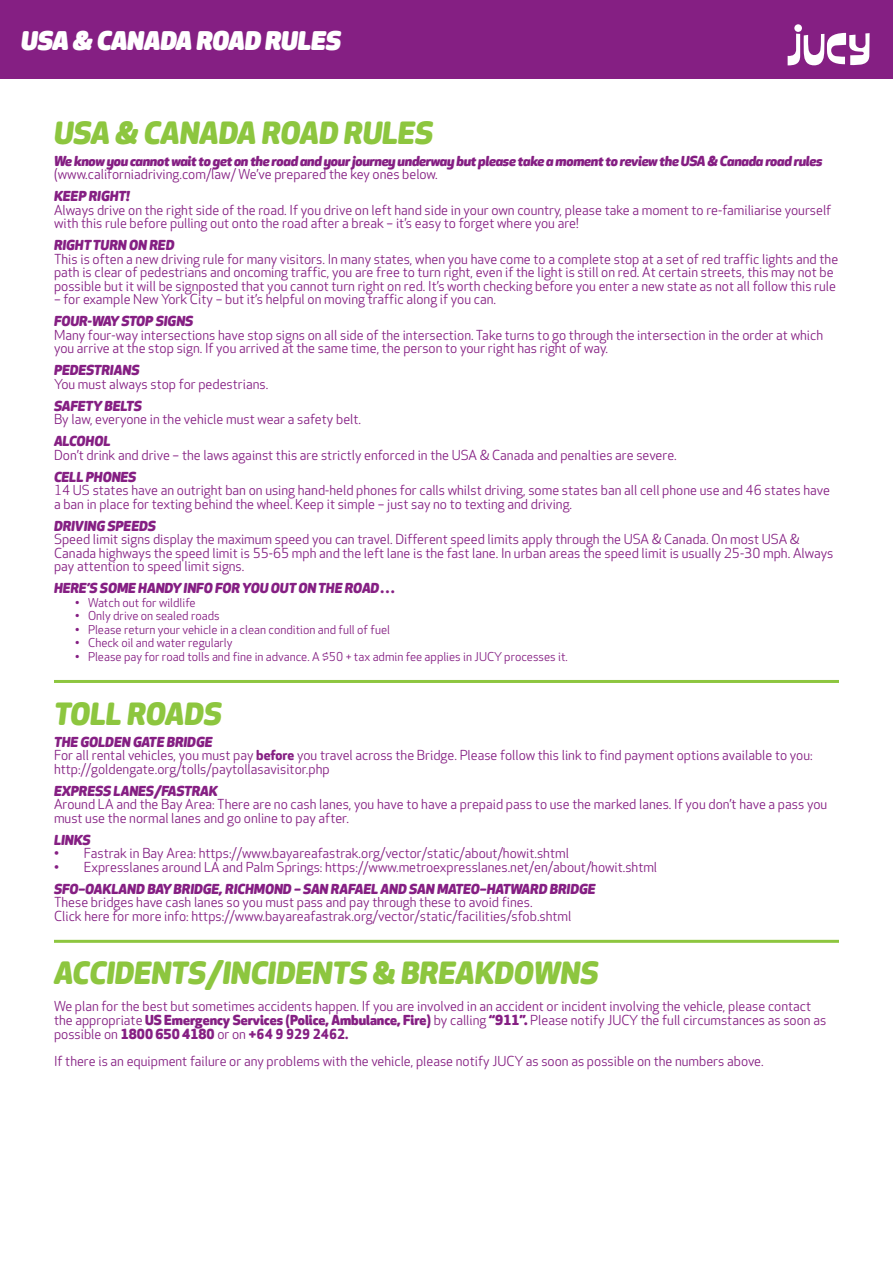
<style>
.page{position:relative;width:893px;height:1263px;background:#fff}
.page>*{position:absolute;margin:0;border:0;box-sizing:border-box;transform-origin:0 0}
.t1{font:italic 800 30px "Apex Rounded";color:#8dc63f}
.t2{font:italic 900 25.2px "Apex Rounded";color:#fff}
.t3{font:13.5px/13.5px "Apex Rounded";color:#851f83}
.t4{font:italic 800 13.5px "Apex Rounded";color:#851f83}
.t5{font:italic 800 13.5px "Apex Rounded";letter-spacing:-.02em;color:#851f83}
.t6{font:12px "Apex Rounded";color:#851f83}
.s1{font-weight:800;font-style:italic}
.s2{font-weight:700}
.s3{font-style:normal}
.s4{font-weight:800}
</style>
<div class="page">
<div style="left:0;top:0;width:893px;height:79px;background:#851f83"></div>
<div style="left:794px;top:24px;width:8px;height:8px;background:#fff;border-radius:50%"></div>
<svg style="left:788px;top:33px;width:82px;height:32px"></svg>
<hr style="left:54px;top:940px;width:785px;height:3px;background:#8dc63f">
<hr style="left:54px;top:680px;width:785px;height:3px;background:#8dc63f">
<h2 class="t2" style="left:21px;top:26px;width:321px">USA &amp; CANADA ROAD RULES</h2>
<h1 class="t1" style="left:54px;top:116px;width:380px">USA &amp; CANADA ROAD RULES</h1>
<p class="t5" style="left:54px;top:153px;width:770px">We know you cannot wait to get on the road and your journey underway but please take a moment to review the USA &amp; Canada road rules</p>
<p class="t3" style="left:54px;top:168px;width:385px">(www.californiadriving.com/law/ We’ve prepared the key ones below.</p>
<p class="t4" style="left:54px;top:189px;width:77px">KEEP RIGHT!</p>
<p class="t3" style="left:54px;top:204px;width:779px">Always drive on the right side of the road. If you drive on left hand side in your own country, please take a moment to re-familiarise yourself with this rule before pulling out onto the road after a break – it’s easy to forget where you are!</p>
<p class="t4" style="left:54px;top:238px;width:122px">RIGHT TURN ON RED</p>
<p class="t3" style="left:54px;top:253px;width:786px">This is often a new driving rule for many visitors. In many states, when you have come to a complete stop at a set of red traffic lights and the path is clear of pedestrians and oncoming traffic, you are free to turn right, even if the light is still on red. At certain streets, this may not be possible but it will be signposted that you cannot turn right on red. It’s worth checking before you enter a new state as not all follow this rule</p>
<p class="t3" style="left:54px;top:293px;width:444px">– for example New York City – but it’s helpful on moving traffic along if you can.</p>
<p class="t4" style="left:54px;top:314px;width:141px">FOUR-WAY STOP SIGNS</p>
<p class="t3" style="left:54px;top:329px;width:771px">Many four-way intersections have stop signs on all side of the intersection. Take turns to go through the intersection in the order at which you arrive at the stop sign. If you arrived at the same time, the person to your right has right of way.</p>
<p class="t4" style="left:54px;top:363px;width:87px">PEDESTRIANS</p>
<p class="t3" style="left:54px;top:378px;width:216px">You must always stop for pedestrians.</p>
<p class="t4" style="left:54px;top:398px;width:89px">SAFETY BELTS</p>
<p class="t3" style="left:54px;top:413px;width:309px">By law, everyone in the vehicle must wear a safety belt.</p>
<p class="t4" style="left:54px;top:434px;width:58px">ALCOHOL</p>
<p class="t3" style="left:54px;top:449px;width:624px">Don’t drink and drive – the laws against this are strictly enforced in the USA &amp; Canada and penalties are severe.</p>
<p class="t4" style="left:54px;top:469px;width:84px">CELL PHONES</p>
<p class="t3" style="left:54px;top:484px;width:777px">14 US states have an outright ban on using hand-held phones for calls whilst driving, some states ban all cell phone use and 46 states have a ban in place for texting behind the wheel. Keep it simple – just say no to texting and driving.</p>
<p class="t4" style="left:54px;top:518px;width:103px">DRIVING SPEEDS</p>
<p class="t3" style="left:54px;top:533px;width:781px">Speed limit signs display the maximum speed you can travel. Different speed limits apply through the USA &amp; Canada. On most USA &amp;<br>Canada highways the speed limit is 55-65 mph and the left lane is the fast lane. In urban areas the speed limit is usually 25-30 mph. Always pay attention to speed limit signs.</p>
<p class="t4" style="left:54px;top:581px;width:344px">HERE’S SOME HANDY INFO FOR YOU OUT ON THE ROAD…</p>
<p class="t6" style="left:75px;top:596px;width:122px">• Watch out for wildlife</p>
<p class="t6" style="left:75px;top:609px;width:146px">• Only drive on sealed roads</p>
<p class="t6" style="left:75px;top:623px;width:316px">• Please return your vehicle in a clean condition and full of fuel</p>
<p class="t6" style="left:75px;top:636px;width:159px">• Check oil and water regularly</p>
<p class="t6" style="left:75px;top:650px;width:494px">• Please pay for road tolls and fine in advance. A $50 + tax admin fee applies in JUCY processes it.</p>
<h1 class="t1" style="left:54px;top:697px;width:169px">TOLL ROADS</h1>
<p class="t3" style="left:54px;top:735px;width:760px"><span class="s1">THE GOLDEN GATE BRIDGE<br></span>For all rental vehicles, you must pay <span class="s2">before</span> you travel across the Bridge. Please follow this link to find payment options available to you: http://goldengate.org/tolls/paytollasavisitor.php</p>
<p class="t4" style="left:54px;top:783px;width:165px">EXPRESS LANES/FASTRAK</p>
<p class="t3" style="left:54px;top:798px;width:775px">Around LA and the Bay Area: There are no cash lanes, you have to have a prepaid pass to use the marked lanes. If you don’t have a pass you must use the normal lanes and go online to pay after.</p>
<p class="t4" style="left:54px;top:832px;width:38px">LINKS</p>
<p class="t3" style="left:54px;top:847px;width:516px">• Fastrak in Bay Area: https://www.bayareafastrak.org/vector/static/about/howit.shtml</p>
<p class="t3" style="left:54px;top:860px;width:605px">• Expresslanes around LA and Palm Springs: https://www.metroexpresslanes.net/en/about/howit.shtml</p>
<p class="t4" style="left:54px;top:881px;width:543px">SFO–OAKLAND BAY BRIDGE, RICHMOND – SAN RAFAEL AND SAN MATEO–HATWARD BRIDGE</p>
<p class="t3" style="left:54px;top:896px;width:519px">These bridges have cash lanes so you must pass and pay through these to avoid fines.<br>Click here for more info: https://www.bayareafastrak.org/vector/static/facilities/sfob.shtml</p>
<h1 class="t1" style="left:54px;top:957px;width:546px">ACCIDENTS/INCIDENTS <span class="s3">&amp;</span> BREAKDOWNS</h1>
<p class="t3" style="left:54px;top:1000px;width:774px">We plan for the best but sometimes accidents happen. If you are involved in an accident or incident involving the vehicle, please contact the appropriate <span class="s4">US Emergency Services (Police, Ambulance, Fire)</span> by calling <span class="s4">“911”.</span> Please notify JUCY the full circumstances as soon as possible on <span class="s4">1800 650 4180</span> or on <span class="s2">+64 9 929 2462.</span></p>
<p class="t3" style="left:54px;top:1054px;width:711px">If there is an equipment failure or any problems with the vehicle, please notify JUCY as soon as possible on the numbers above.</p>
</div>
